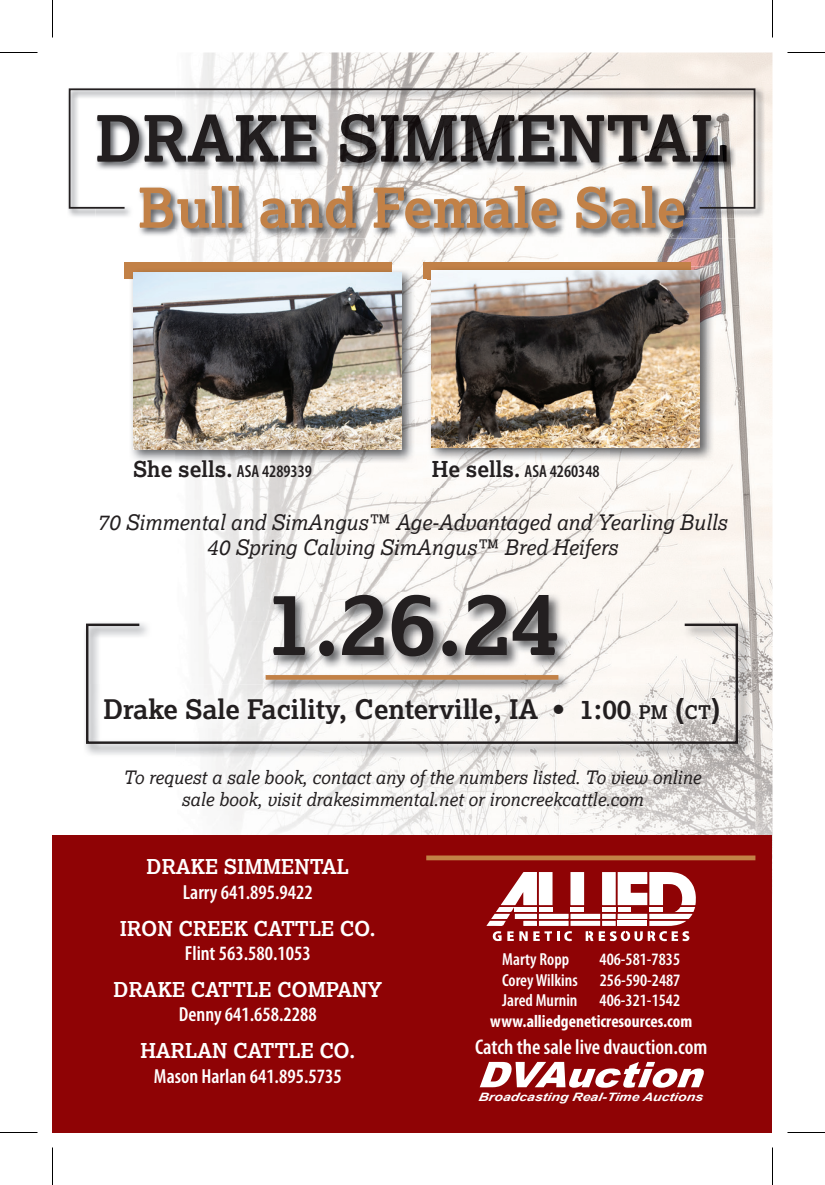
<style>
.page{position:relative;width:825px;height:1185px;background:#fff}
.page>*{position:absolute;margin:0;border:0;box-sizing:border-box;transform-origin:0 0}
.t1{font:700 88px "Lexia";color:#231f20}
.t2{font:700 55px "Lexia";color:#c28147}
.t3{font:700 26.75px "Lexia";color:#231f20}
.t4{font:italic 21.25px/25.5px "Lexia";color:#231f20;text-align:center}
.t5{font:600 condensed 21.25px "Myriad Pro";color:#fff}
.t6{font:600 condensed 20.5px "Myriad Pro";color:#fff}
.t7{font:700 20.5px "Lexia";color:#fff}
.t8{font:italic 18.25px/22px "Lexia";color:#231f20;text-align:center}
.t9{font:600 condensed 17.5px "Myriad Pro";color:#fff}
.t10{font:600 condensed 17.5px "Myriad Pro";color:#231f20}
.t11{font:700 condensed 17.5px "Myriad Pro";color:#fff}
.t12{font:italic 700 11.5px "Arial";color:#fff;scale:1.22 1}
.s1{font-family:"Lexia";font-weight:700;font-stretch:normal;font-size:21.75px}
.s2{font-size:18.75px}
.s3{font-style:inherit}
</style>
<div class="page">
<img style="left:191px;top:52px;width:581px;height:86px">
<img style="left:688px;top:138px;width:84px;height:697px">
<img style="left:192px;top:238px;width:496px;height:71px">
<img style="left:346px;top:309px;width:85px;height:284px">
<img style="left:194px;top:463px;width:152px;height:158px">
<img style="left:602px;top:462px;width:86px;height:159px">
<img style="left:431px;top:488px;width:171px;height:133px">
<img style="left:212px;top:757px;width:476px;height:78px">
<div style="left:52px;top:835px;width:720px;height:297px;background:#8f0305"></div>
<img style="left:139px;top:218px;width:597px;height:20px">
<img style="left:140px;top:218px;width:544px;height:11px">
<img style="left:68px;top:87px;width:697px;height:131px">
<img style="left:175px;top:210px;width:509px;height:8px">
<svg style="left:68px;top:88px;width:342px;height:122px"></svg>
<svg style="left:410px;top:88px;width:346px;height:122px"></svg>
<svg style="left:486px;top:872px;width:210px;height:70px"></svg>
<svg style="left:480px;top:1062px;width:224px;height:26px"></svg>
<hr style="left:426px;top:856px;width:329px;height:4px;background:#c28147">
<img style="left:85px;top:621px;width:666px;height:136px">
<svg style="left:85px;top:622px;width:325px;height:123px"></svg>
<svg style="left:410px;top:622px;width:329px;height:123px"></svg>
<img style="left:271px;top:593px;width:299px;height:76px">
<img style="left:264px;top:673px;width:306px;height:11px">
<div style="left:266px;top:675px;width:292px;height:5px;background:#c28147"></div>
<img style="left:90px;top:684px;width:643px;height:54px">
<div style="left:125px;top:262px;width:267px;height:17px;background:#c28147"></div>
<img style="left:129px;top:279px;width:46px;height:182px">
<img style="left:175px;top:268px;width:240px;height:195px">
<img style="left:140px;top:268px;width:252px;height:4px">
<img style="left:133px;top:272px;width:268px;height:177px">
<div style="left:423px;top:262px;width:267px;height:17px;background:#c28147"></div>
<img style="left:428px;top:266px;width:286px;height:196px">
<img style="left:428px;top:266px;width:262px;height:13px">
<img style="left:432px;top:271px;width:268px;height:177px">
<img style="left:423px;top:451px;width:187px;height:37px">
<img style="left:428px;top:451px;width:182px;height:11px">
<hr style="left:0;top:52px;width:38px;height:1px;background:#000">
<hr style="left:788px;top:52px;width:37px;height:1px;background:#000">
<hr style="left:0;top:1132px;width:38px;height:1px;background:#000">
<hr style="left:788px;top:1132px;width:37px;height:1px;background:#000">
<hr style="left:52px;top:0;width:1px;height:38px;background:#000">
<hr style="left:52px;top:1148px;width:1px;height:37px;background:#000">
<hr style="left:772px;top:0;width:1px;height:38px;background:#000">
<hr style="left:772px;top:1148px;width:1px;height:37px;background:#000">
<h2 class="t2" style="left:138px;top:173px;width:550px">Bull and Female Sale</h2>
<p class="t10" style="left:133px;top:460px;width:180px"><span class="s1">She sells.</span> ASA 4289339</p>
<p class="t10" style="left:432px;top:460px;width:169px"><span class="s1">He sells.</span> ASA 4260348</p>
<p class="t4" style="left:97px;top:509px;width:632px">70 Simmental and SimAngus™ Age-Advantaged and Yearling Bulls<br>40 Spring Calving SimAngus™ Bred Heifers</p>
<h1 class="t1" style="left:265px;top:568px;width:295px">1.26.24</h1>
<h3 class="t3" style="left:103px;top:693px;width:619px">Drake Sale Facility, Centerville, IA • 1:00 <span class="s2">PM</span> <span class="s3">(</span><span class="s2">CT</span><span class="s3">)</span></h3>
<p class="t8" style="left:123px;top:766px;width:579px">To request a sale book, contact any of the numbers listed. To view online sale book, visit drakesimmental.net or ironcreekcattle.com</p>
<p class="t7" style="left:147px;top:854px;width:204px">DRAKE SIMMENTAL</p>
<p class="t6" style="left:183px;top:879px;width:132px">Larry 641.895.9422</p>
<p class="t7" style="left:120px;top:915px;width:258px">IRON CREEK CATTLE CO.</p>
<p class="t6" style="left:185px;top:941px;width:127px">Flint 563.580.1053</p>
<p class="t7" style="left:114px;top:977px;width:270px">DRAKE CATTLE COMPANY</p>
<p class="t6" style="left:179px;top:1002px;width:140px">Denny 641.658.2288</p>
<p class="t7" style="left:140px;top:1038px;width:217px">HARLAN CATTLE CO.</p>
<p class="t6" style="left:154px;top:1063px;width:189px">Mason Harlan 641.895.5735</p>
<p class="t9" style="left:502px;top:948px;width:68px">Marty Ropp</p>
<p class="t9" style="left:600px;top:948px;width:82px">406-581-7835</p>
<p class="t9" style="left:502px;top:969px;width:77px">Corey Wilkins</p>
<p class="t9" style="left:600px;top:969px;width:82px">256-590-2487</p>
<p class="t9" style="left:502px;top:990px;width:77px">Jared Murnin</p>
<p class="t9" style="left:600px;top:990px;width:82px">406-321-1542</p>
<p class="t11" style="left:490px;top:1011px;width:204px">www.alliedgeneticresources.com</p>
<p class="t5" style="left:475px;top:1034px;width:234px">Catch the sale live dvauction.com</p>
<p class="t12" style="left:478px;top:1089px;width:188px">Broadcasting Real-Time Auctions</p>
</div>
